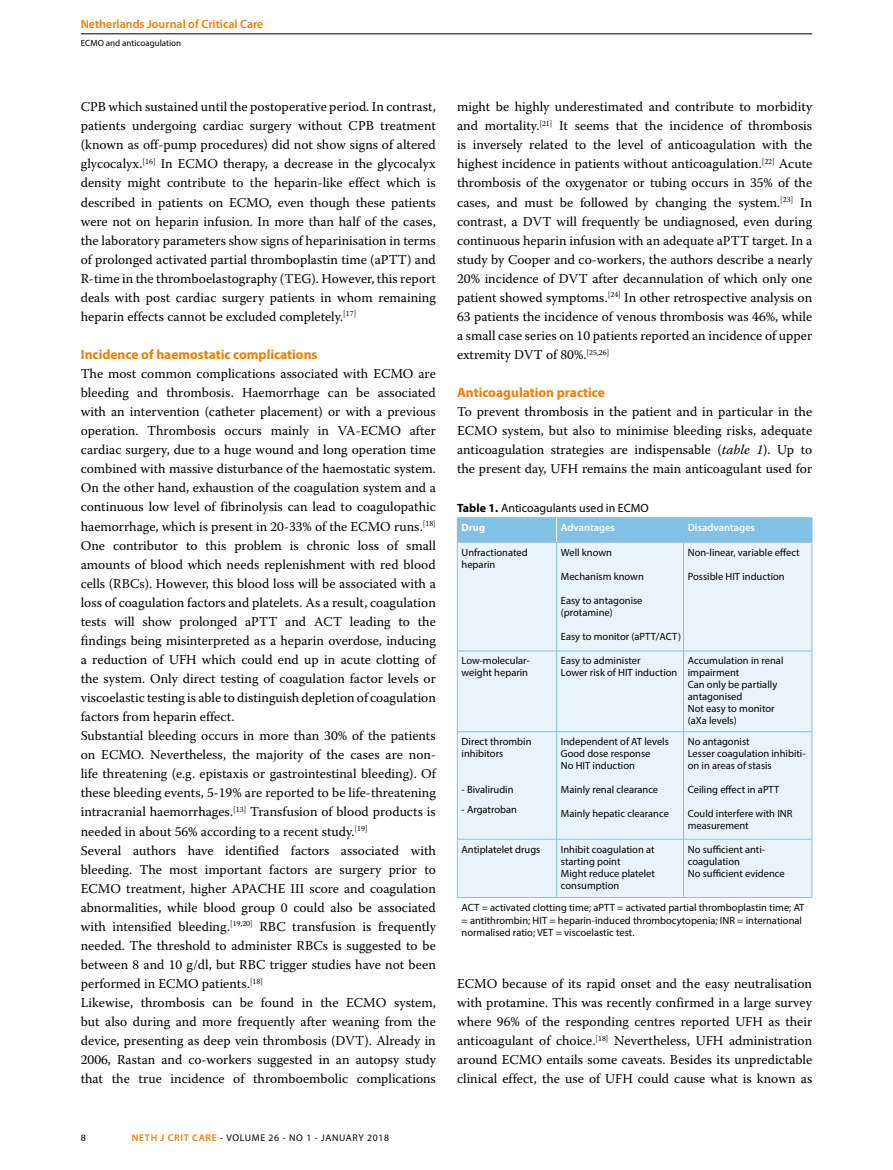
<style>
.page{position:relative;width:893px;height:1170px;background:#fff}
.page>*{position:absolute;margin:0;border:0;box-sizing:border-box;transform-origin:0 0}
.t1{font:13.5px/19px "Warnock Pro";color:#000;text-align:justify}
.t2{font:700 13.5px "Myriad Pro";color:#ef7d00}
.t3{font:600 12px "Myriad Pro";color:#ef7d00}
.t4{font:12px "Myriad Pro";color:#000}
.t5{font:10.5px/12px "Myriad Pro";color:#000}
.t6{font:600 10.5px "Myriad Pro";color:#fff}
.t7{font:700 10.5px "Myriad Pro";color:#fff}
.t8{font:9.75px "Myriad Pro";letter-spacing:.07em;color:#000}
.t9{font:9px "Myriad Pro";color:#000}
.s1{font-weight:600;color:#ef7d00}
.s2{font-style:italic}
.s3{font-weight:700}
</style>
<div class="page">
<hr style="left:81px;top:34px;width:731px;height:1px;background:#000">
<div style="left:458px;top:543px;width:354px;height:354px;background:#e9f3fa"></div>
<hr style="left:457px;top:542px;width:100px;height:1px;background:#83c1e4">
<hr style="left:457px;top:542px;width:1px;height:108px;background:#83c1e4">
<hr style="left:557px;top:542px;width:127px;height:1px;background:#83c1e4">
<hr style="left:556px;top:542px;width:1px;height:108px;background:#83c1e4">
<hr style="left:684px;top:542px;width:128px;height:1px;background:#83c1e4">
<hr style="left:683px;top:542px;width:1px;height:108px;background:#83c1e4">
<hr style="left:812px;top:542px;width:1px;height:108px;background:#83c1e4">
<hr style="left:457px;top:650px;width:100px;height:1px;background:#83c1e4">
<hr style="left:457px;top:651px;width:1px;height:80px;background:#83c1e4">
<hr style="left:557px;top:650px;width:127px;height:1px;background:#83c1e4">
<hr style="left:556px;top:651px;width:1px;height:80px;background:#83c1e4">
<hr style="left:684px;top:650px;width:128px;height:1px;background:#83c1e4">
<hr style="left:683px;top:651px;width:1px;height:80px;background:#83c1e4">
<hr style="left:812px;top:651px;width:1px;height:80px;background:#83c1e4">
<hr style="left:457px;top:731px;width:100px;height:1px;background:#83c1e4">
<hr style="left:457px;top:732px;width:1px;height:107px;background:#83c1e4">
<hr style="left:557px;top:731px;width:127px;height:1px;background:#83c1e4">
<hr style="left:556px;top:732px;width:1px;height:107px;background:#83c1e4">
<hr style="left:684px;top:731px;width:128px;height:1px;background:#83c1e4">
<hr style="left:683px;top:732px;width:1px;height:107px;background:#83c1e4">
<hr style="left:812px;top:732px;width:1px;height:107px;background:#83c1e4">
<hr style="left:457px;top:838px;width:100px;height:1px;background:#83c1e4">
<hr style="left:457px;top:839px;width:1px;height:58px;background:#83c1e4">
<hr style="left:557px;top:838px;width:127px;height:1px;background:#83c1e4">
<hr style="left:556px;top:839px;width:1px;height:58px;background:#83c1e4">
<hr style="left:684px;top:838px;width:128px;height:1px;background:#83c1e4">
<hr style="left:683px;top:839px;width:1px;height:58px;background:#83c1e4">
<hr style="left:812px;top:839px;width:1px;height:58px;background:#83c1e4">
<hr style="left:457px;top:897px;width:100px;height:1px;background:#83c1e4">
<hr style="left:557px;top:897px;width:127px;height:1px;background:#83c1e4">
<hr style="left:684px;top:897px;width:128px;height:1px;background:#83c1e4">
<div style="left:457px;top:517px;width:356px;height:25px;background:#83c1e4"></div>
<p class="t3" style="left:81px;top:18px;width:184px">Netherlands Journal of Critical Care</p>
<p class="t9" style="left:81px;top:38px;width:102px">ECMO and anticoagulation</p>
<p class="t1" style="left:81px;top:97px;width:357px">CPB which sustained until the postoperative period. In contrast, patients undergoing cardiac surgery without CPB treatment (known as off-pump procedures) did not show signs of altered glycocalyx.<sup>[16]</sup> In ECMO therapy, a decrease in the glycocalyx density might contribute to the heparin-like effect which is described in patients on ECMO, even though these patients were not on heparin infusion. In more than half of the cases, the laboratory parameters show signs of heparinisation in terms of prolonged activated partial thromboplastin time (aPTT) and R-time in the thromboelastography (TEG). However, this report deals with post cardiac surgery patients in whom remaining heparin effects cannot be excluded completely.<sup>[17]</sup></p>
<p class="t2" style="left:81px;top:345px;width:238px">Incidence of haemostatic complications</p>
<p class="t1" style="left:81px;top:364px;width:357px;text-align:left">The most common complications associated with ECMO are bleeding and thrombosis. Haemorrhage can be associated with an intervention (catheter placement) or with a previous operation. Thrombosis occurs mainly in VA-ECMO after cardiac surgery, due to a huge wound and long operation time combined with massive disturbance of the haemostatic system.<br>On the other hand, exhaustion of the coagulation system and a continuous low level of fibrinolysis can lead to coagulopathic haemorrhage, which is present in 20-33% of the ECMO runs.<sup>[18] </sup>One contributor to this problem is chronic loss of small amounts of blood which needs replenishment with red blood cells (RBCs). However, this blood loss will be associated with a loss of coagulation factors and platelets. As a result, coagulation tests will show prolonged aPTT and ACT leading to the findings being misinterpreted as a heparin overdose, inducing a reduction of UFH which could end up in acute clotting of the system. Only direct testing of coagulation factor levels or viscoelastic testing is able to distinguish depletion of coagulation factors from heparin effect.<br>Substantial bleeding occurs in more than 30% of the patients on ECMO. Nevertheless, the majority of the cases are non&shy;life threatening (e.g. epistaxis or gastrointestinal bleeding). Of these bleeding events, 5-19% are reported to be life-threatening intracranial haemorrhages.<sup>[13]</sup> Transfusion of blood products is needed in about 56% according to a recent study.<sup>[19]<br></sup>Several authors have identified factors associated with bleeding. The most important factors are surgery prior to ECMO treatment, higher APACHE III score and coagulation abnormalities, while blood group 0 could also be associated with intensified bleeding.<sup>[19,20]</sup> RBC transfusion is frequently needed. The threshold to administer RBCs is suggested to be between 8 and 10 g/dl, but RBC trigger studies have not been performed in ECMO patients.<sup>[18]<br></sup>Likewise, thrombosis can be found in the ECMO system, but also during and more frequently after weaning from the device, presenting as deep vein thrombosis (DVT). Already in 2006, Rastan and co-workers suggested in an autopsy study that the true incidence of thromboembolic complications</p>
<p class="t8" style="left:81px;top:1131px;width:7px">8</p>
<p class="t8" style="left:132px;top:1131px;width:259px"><span class="s1">NETH J CRIT CARE</span> - VOLUME 26 - NO 1 - JANUARY 2018</p>
<p class="t1" style="left:457px;top:97px;width:357px">might be highly underestimated and contribute to morbidity and mortality.<sup>[21]</sup> It seems that the incidence of thrombosis is inversely related to the level of anticoagulation with the highest incidence in patients without anticoagulation.<sup>[22]</sup> Acute thrombosis of the oxygenator or tubing occurs in 35% of the cases, and must be followed by changing the system.<sup>[23]</sup> In contrast, a DVT will frequently be undiagnosed, even during continuous heparin infusion with an adequate aPTT target. In a study by Cooper and co-workers, the authors describe a nearly 20% incidence of DVT after decannulation of which only one patient showed symptoms.<sup>[24]</sup> In other retrospective analysis on 63 patients the incidence of venous thrombosis was 46%, while a small case series on 10 patients reported an incidence of upper extremity DVT of 80%.<sup>[25,26]</sup></p>
<p class="t2" style="left:457px;top:384px;width:149px">Anticoagulation practice</p>
<p class="t1" style="left:457px;top:402px;width:357px">To prevent thrombosis in the patient and in particular in the ECMO system, but also to minimise bleeding risks, adequate anticoagulation strategies are indispensable (<span class="s2">table 1</span>). Up to the present day, UFH remains the main anticoagulant used for</p>
<p class="t4" style="left:457px;top:500px;width:193px"><span class="s3">Table 1.</span> Anticoagulants used in ECMO</p>
<p class="t7" style="left:462px;top:520px;width:25px">Drug</p>
<p class="t6" style="left:561px;top:521px;width:56px">Advantages</p>
<p class="t6" style="left:688px;top:521px;width:69px">Disadvantages</p>
<p class="t5" style="left:462px;top:546px;width:68px">Unfractionated heparin</p>
<p class="t5" style="left:561px;top:546px;width:53px">Well known</p>
<p class="t5" style="left:561px;top:570px;width:84px">Mechanism known</p>
<p class="t5" style="left:561px;top:594px;width:83px">Easy to antagonise (protamine)</p>
<p class="t5" style="left:561px;top:630px;width:122px">Easy to monitor (aPTT/ACT)</p>
<p class="t5" style="left:688px;top:546px;width:113px">Non-linear, variable effect</p>
<p class="t5" style="left:688px;top:570px;width:98px">Possible HIT induction</p>
<p class="t5" style="left:462px;top:654px;width:70px">Low-molecular&shy;weight heparin</p>
<p class="t5" style="left:561px;top:654px;width:118px">Easy to administer<br>Lower risk of HIT induction</p>
<p class="t5" style="left:688px;top:654px;width:97px">Accumulation in renal impairment<br>Can only be partially antagonised<br>Not easy to monitor (aXa levels)</p>
<p class="t5" style="left:462px;top:735px;width:71px">Direct thrombin inhibitors</p>
<p class="t5" style="left:462px;top:783px;width:54px">- Bivalirudin</p>
<p class="t5" style="left:462px;top:803px;width:57px">- Argatroban</p>
<p class="t5" style="left:561px;top:735px;width:110px">Independent of AT levels<br>Good dose response<br>No HIT induction</p>
<p class="t5" style="left:561px;top:783px;width:99px">Mainly renal clearance</p>
<p class="t5" style="left:561px;top:807px;width:110px">Mainly hepatic clearance</p>
<p class="t5" style="left:688px;top:735px;width:119px">No antagonist<br>Lesser coagulation inhibiti&shy;on in areas of stasis</p>
<p class="t5" style="left:688px;top:783px;width:93px">Ceiling effect in aPTT</p>
<p class="t5" style="left:688px;top:807px;width:106px">Could interfere with INR measurement</p>
<p class="t5" style="left:462px;top:842px;width:80px">Antiplatelet drugs</p>
<p class="t5" style="left:561px;top:842px;width:96px">Inhibit coagulation at starting point<br>Might reduce platelet consumption</p>
<p class="t5" style="left:688px;top:842px;width:98px">No sufficient anti&shy;coagulation<br>No sufficient evidence</p>
<p class="t5" style="left:462px;top:900px;width:344px;line-height:12.6px">ACT = activated clotting time; aPTT = activated partial thromboplastin time; AT = antithrombin; HIT = heparin-induced thrombocytopenia; INR = international normalised ratio; VET = viscoelastic test.</p>
<p class="t1" style="left:457px;top:973px;width:357px">ECMO because of its rapid onset and the easy neutralisation with protamine. This was recently confirmed in a large survey where 96% of the responding centres reported UFH as their anticoagulant of choice.<sup>[18]</sup> Nevertheless, UFH administration around ECMO entails some caveats. Besides its unpredictable clinical effect, the use of UFH could cause what is known as</p>
</div>
